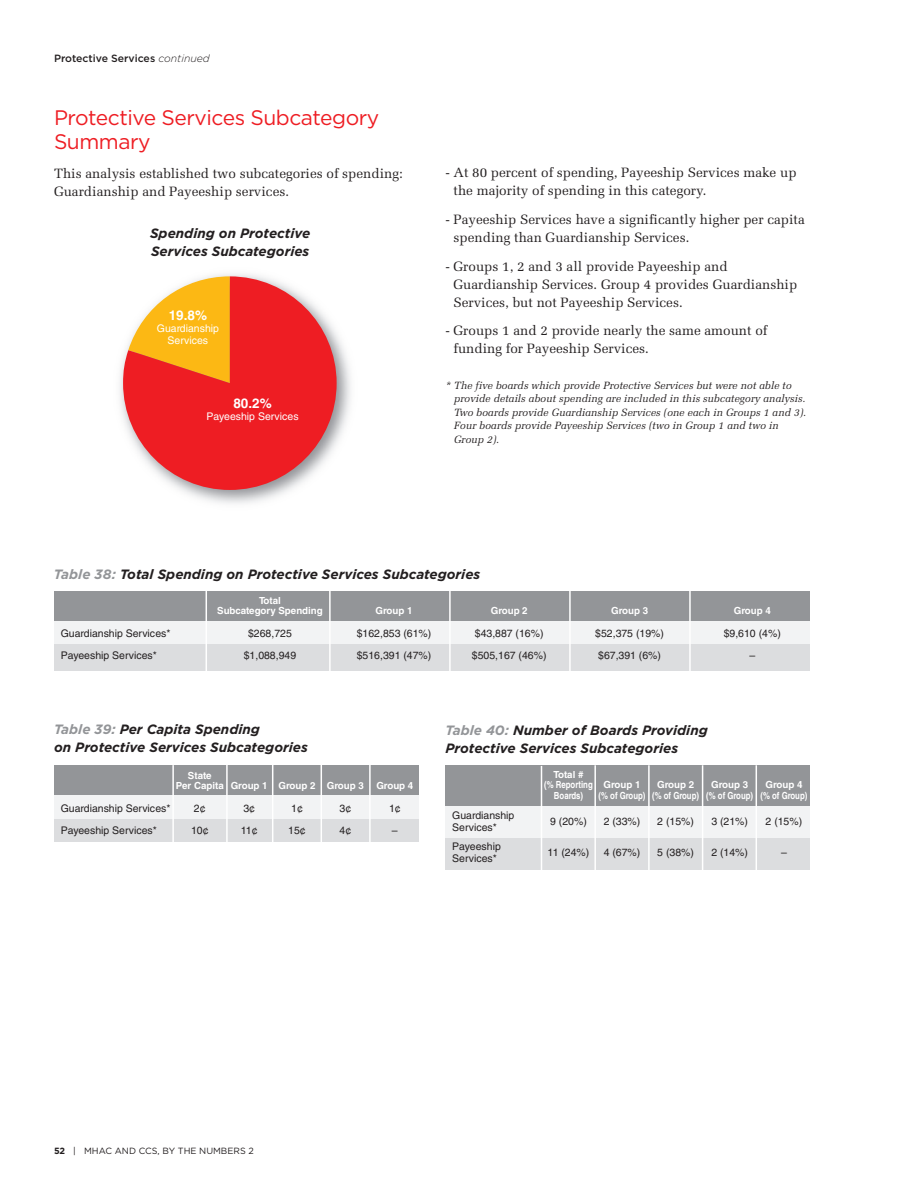
<style>
.page{position:relative;width:918px;height:1188px;background:#fff}
.page>*{position:absolute;margin:0;border:0;box-sizing:border-box;transform-origin:0 0}
.t1{font:21px/24px "Gotham HTF";letter-spacing:-.02em;color:#ee1d23}
.t2{font:13.5px/18px "Melior";color:#231f20}
.t3{font:italic 700 13.5px/18px "Gotham HTF";color:#231f20}
.t4{font:700 13.5px "Helvetica";color:#fff}
.t5{font:10.5px/12px "Helvetica";color:#231f20}
.t6{font:italic 10.5px/13.5px "Melior";color:#231f20}
.t7{font:10.5px/12px "Helvetica";color:#fff;text-align:center}
.t8{font:500 10.5px "Gotham HTF";color:#231f20}
.t9{font:700 9.75px/10.5px "Helvetica";color:#fff}
.t10{font:700 9.75px "Helvetica";color:#fff;scale:.8 1}
.t11{font:9px "Gotham HTF";color:#231f20}
.s1{font-weight:300;font-style:italic}
.s2{color:#939598}
.s3{font-weight:700}
</style>
<div class="page">
<div style="left:54px;top:618px;width:756px;height:46px;background:#f2f3f4"></div>
<div style="left:54px;top:644px;width:756px;height:27px;background:#dcdddf"></div>
<div style="left:54px;top:591px;width:756px;height:30px;background:#939598"></div>
<hr style="left:206px;top:590px;width:1px;height:83px;background:#fff">
<hr style="left:329px;top:590px;width:2px;height:83px;background:#fff">
<hr style="left:449px;top:590px;width:2px;height:83px;background:#fff">
<hr style="left:569px;top:590px;width:2px;height:83px;background:#fff">
<hr style="left:689px;top:590px;width:2px;height:83px;background:#fff">
<div style="left:54px;top:793px;width:364px;height:44px;background:#f2f3f4"></div>
<div style="left:54px;top:819px;width:364px;height:22px;background:#dcdddf"></div>
<div style="left:54px;top:766px;width:364px;height:29px;background:#939598"></div>
<hr style="left:172px;top:765px;width:2px;height:78px;background:#fff">
<hr style="left:272px;top:765px;width:1px;height:78px;background:#fff">
<hr style="left:226px;top:765px;width:2px;height:78px;background:#fff">
<hr style="left:321px;top:765px;width:1px;height:78px;background:#fff">
<hr style="left:369px;top:765px;width:2px;height:78px;background:#fff">
<svg style="left:123px;top:276px;width:214px;height:214px;background:#ef624c"></svg>
<div style="left:446px;top:803px;width:364px;height:65px;background:#f2f3f4"></div>
<div style="left:446px;top:838px;width:364px;height:32px;background:#dcdddf"></div>
<div style="left:446px;top:766px;width:364px;height:40px;background:#939598"></div>
<hr style="left:541px;top:766px;width:1px;height:105px;background:#fff">
<hr style="left:648px;top:765px;width:2px;height:106px;background:#fff">
<hr style="left:594px;top:765px;width:2px;height:106px;background:#fff">
<hr style="left:702px;top:765px;width:1px;height:106px;background:#fff">
<hr style="left:756px;top:765px;width:1px;height:106px;background:#fff">
<p class="t8" style="left:54px;top:53px;width:157px">Protective Services <span class="s1">continued</span></p>
<h1 class="t1" style="left:54px;top:106px;width:327px">Protective Services Subcategory<br>Summary</h1>
<p class="t2" style="left:54px;top:164px;width:351px">This analysis established two subcategories of spending:<br>Guardianship and Payeeship services.</p>
<p class="t2" style="left:454px;top:163px;width:345px;text-indent:-8px">- At 80 percent of spending, Payeeship Services make up the majority of spending in this category.</p>
<p class="t2" style="left:454px;top:210px;width:353px;text-indent:-8px">- Payeeship Services have a significantly higher per capita spending than Guardianship Services.</p>
<p class="t2" style="left:454px;top:257px;width:345px;text-indent:-8px">- Groups 1, 2 and 3 all provide Payeeship and<br>Guardianship Services. Group 4 provides Guardianship<br>Services, but not Payeeship Services.</p>
<p class="t2" style="left:454px;top:322px;width:315px;text-indent:-8px">- Groups 1 and 2 provide nearly the same amount of funding for Payeeship Services.</p>
<p class="t6" style="left:454px;top:378px;width:354px;text-indent:-8px">* The five boards which provide Protective Services but were not able to provide details about spending are included in this subcategory analysis.<br>Two boards provide Guardianship Services (one each in Groups 1 and 3).<br>Four boards provide Payeeship Services (two in Group 1 and two in Group 2).</p>
<p class="t3" style="left:150px;top:224px;width:162px">Spending on Protective<br>Services Subcategories</p>
<p class="t4" style="left:169px;top:311px;width:40px">19.8%</p>
<p class="t7" style="left:157px;top:324px;width:64px">Guardianship<br>Services</p>
<p class="t4" style="left:234px;top:399px;width:40px">80.2%</p>
<p class="t7" style="left:207px;top:412px;width:94px">Payeeship Services</p>
<p class="t3" style="left:54px;top:565px;width:428px"><span class="s2">Table 38:</span> Total Spending on Protective Services Subcategories</p>
<p class="t9" style="left:217px;top:596px;width:107px;text-align:center">Total<br>Subcategory Spending</p>
<p class="t9" style="left:376px;top:607px;width:38px">Group 1</p>
<p class="t9" style="left:491px;top:607px;width:38px">Group 2</p>
<p class="t9" style="left:611px;top:607px;width:38px">Group 3</p>
<p class="t9" style="left:734px;top:607px;width:38px">Group 4</p>
<p class="t5" style="left:61px;top:628px;width:111px">Guardianship Services*</p>
<p class="t5" style="left:248px;top:628px;width:45px">$268,725</p>
<p class="t5" style="left:357px;top:628px;width:76px">$162,853 (61%)</p>
<p class="t5" style="left:475px;top:628px;width:70px">$43,887 (16%)</p>
<p class="t5" style="left:595px;top:628px;width:70px">$52,375 (19%)</p>
<p class="t5" style="left:724px;top:628px;width:59px">$9,610 (4%)</p>
<p class="t5" style="left:61px;top:651px;width:98px">Payeeship Services*</p>
<p class="t5" style="left:244px;top:651px;width:54px">$1,088,949</p>
<p class="t5" style="left:357px;top:651px;width:76px">$516,391 (47%)</p>
<p class="t5" style="left:472px;top:651px;width:76px">$505,167 (46%)</p>
<p class="t5" style="left:598px;top:651px;width:64px">$67,391 (6%)</p>
<p class="t5" style="left:749px;top:651px;width:7px">–</p>
<p class="t3" style="left:54px;top:721px;width:255px"><span class="s2">Table 39:</span> Per Capita Spending<br>on Protective Services Subcategories</p>
<p class="t9" style="left:176px;top:771px;width:190px;text-indent:12px">State<br>Per Capita Group 1 Group 2 Group 3</p>
<p class="t9" style="left:376px;top:781px;width:38px">Group 4</p>
<p class="t5" style="left:61px;top:803px;width:111px">Guardianship Services*</p>
<p class="t5" style="left:194px;top:803px;width:13px">2¢</p>
<p class="t5" style="left:243px;top:803px;width:13px">3¢</p>
<p class="t5" style="left:291px;top:803px;width:13px">1¢</p>
<p class="t5" style="left:340px;top:803px;width:13px">3¢</p>
<p class="t5" style="left:389px;top:803px;width:13px">1¢</p>
<p class="t5" style="left:61px;top:825px;width:98px">Payeeship Services*</p>
<p class="t5" style="left:191px;top:825px;width:19px">10¢</p>
<p class="t5" style="left:241px;top:825px;width:18px">11¢</p>
<p class="t5" style="left:288px;top:825px;width:19px">15¢</p>
<p class="t5" style="left:340px;top:825px;width:13px">4¢</p>
<p class="t5" style="left:392px;top:825px;width:7px">–</p>
<p class="t3" style="left:446px;top:722px;width:264px"><span class="s2">Table 40:</span> Number of Boards Providing<br>Protective Services Subcategories</p>
<p class="t9" style="left:544px;top:770px;width:98px;text-indent:9px">Total #<br>(% Reporting Group 1</p>
<p class="t9" style="left:657px;top:781px;width:38px">Group 2</p>
<p class="t9" style="left:711px;top:781px;width:38px">Group 3</p>
<p class="t9" style="left:765px;top:781px;width:38px">Group 4</p>
<p class="t10" style="left:554px;top:792px;width:38px">Boards)</p>
<p class="t10" style="left:599px;top:792px;width:262px">(% of Group) (% of Group) (% of Group) (% of Group)</p>
<p class="t5" style="left:452px;top:811px;width:64px">Guardianship<br>Services*</p>
<p class="t5" style="left:550px;top:817px;width:38px">9 (20%)</p>
<p class="t5" style="left:604px;top:817px;width:38px">2 (33%)</p>
<p class="t5" style="left:657px;top:817px;width:38px">2 (15%)</p>
<p class="t5" style="left:711px;top:817px;width:38px">3 (21%)</p>
<p class="t5" style="left:766px;top:817px;width:38px">2 (15%)</p>
<p class="t5" style="left:452px;top:841px;width:50px">Payeeship<br>Services*</p>
<p class="t5" style="left:548px;top:847px;width:43px">11 (24%)</p>
<p class="t5" style="left:604px;top:847px;width:38px">4 (67%)</p>
<p class="t5" style="left:657px;top:847px;width:38px">5 (38%)</p>
<p class="t5" style="left:711px;top:847px;width:38px">2 (14%)</p>
<p class="t5" style="left:781px;top:847px;width:7px">–</p>
<p class="t11" style="left:54px;top:1145px;width:201px"><span class="s3">52</span> | MHAC AND CCS, BY THE NUMBERS 2</p>
</div>
